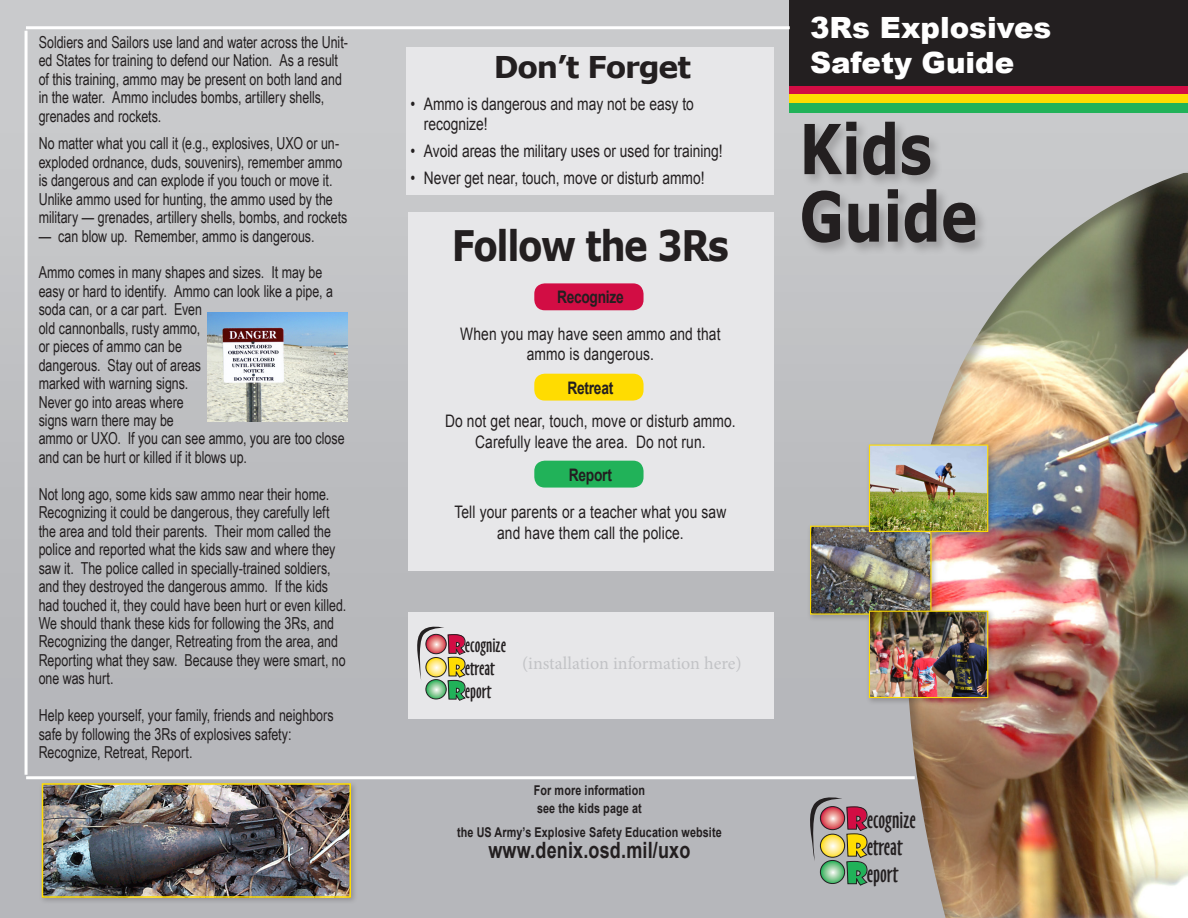
<style>
.page{position:relative;width:1188px;height:918px;background:#fff}
.page>*{position:absolute;margin:0;border:0;box-sizing:border-box;transform-origin:0 0}
.Cover_title{font:700 69px/67.5px "Verdana";color:#231f20;scale:.8 1}
.t1{font:700 42px "Verdana";letter-spacing:-.04em;color:#231f20;scale:.85 1}
.t2{font:700 30px "Verdana";letter-spacing:-.04em;color:#231f20}
.t3{font:900 29.25px/35.1px "Arial";color:#fff}
.t4{font:29.25px/27.3px "Showcard Gothic";color:#d20d44;text-align:justify;scale:1.05 1}
.t5{font:24.6px/23px "Showcard Gothic";color:#d20d44;text-align:justify;scale:1.05 1}
.body{font:700 22.5px "Arial";letter-spacing:.01em;color:#231f20;scale:.8 1}
.t6{font:22.35px/27.3px "Oz Handicraft BT";color:#231f20;scale:1.05 1}
.t7{font:18.75px/23px "Oz Handicraft BT";color:#231f20;scale:1.05 1}
.t8{font:18px "Minion Pro";color:#c2c3c6}
.body-2{font:17.25px/20.2px "Arial";letter-spacing:.01em;color:#231f20;text-align:center;scale:.8 1}
.subhead_-_black{font:700 17.25px "Arial";letter-spacing:-.02em;color:#231f20;scale:.8 1}
.t9{font:16.5px/18.5px "Arial Narrow";color:#231f20;scale:.92 1}
.body-3{font:700 13.5px/18px "Arial";letter-spacing:.01em;color:#231f20;scale:.8 1}
.s1{color:#ffdc01}
.s2{color:#21b259}
</style>
<div class="page">
<img style="left:0;top:0;width:1188px;height:918px">
<div style="left:790px;top:0;width:398px;height:88px;background:#231f20"></div>
<div style="left:790px;top:86px;width:398px;height:9px;background:#d20d44"></div>
<div style="left:790px;top:95px;width:398px;height:9px;background:#ffdc01"></div>
<div style="left:790px;top:104px;width:398px;height:9px;background:#21b259"></div>
<svg style="left:810px;top:797px;width:57px;height:88px;background:#a49f95"></svg>
<div style="left:408px;top:212px;width:366px;height:358px;background:#e7e7e9"></div>
<div style="left:407px;top:48px;width:367px;height:147px;background:#e7e7e9"></div>
<div style="left:408px;top:612px;width:366px;height:106px;background:#e7e7e9"></div>
<svg style="left:417px;top:627px;width:48px;height:74px"></svg>
<div style="left:534px;top:374px;width:110px;height:27px;background:#ffdc01;border-radius:10px"></div>
<div style="left:534px;top:283px;width:110px;height:27px;background:#d20d44;border-radius:10px"></div>
<div style="left:534px;top:461px;width:110px;height:27px;background:#21b259;border-radius:10px"></div>
<hr style="left:26px;top:26px;width:764px;height:3px;background:#fff">
<hr style="left:26px;top:776px;width:889px;height:3px;background:#fff">
<hr style="left:25px;top:31px;width:3px;height:744px;background:#fff">
<img style="left:208px;top:312px;width:140px;height:109px">
<div style="left:39px;top:780px;width:319px;height:125px;background:#231f20;opacity:.25"></div>
<img style="left:45px;top:786px;width:303px;height:109px">
<div style="left:42px;top:783px;width:309px;height:115px;border:2px solid #ffdc01"></div>
<div style="left:807px;top:523px;width:132px;height:99px;background:#231f20;opacity:.25"></div>
<img style="left:812px;top:528px;width:117px;height:85px">
<div style="left:810px;top:526px;width:121px;height:89px;border:1px solid #ffdc01"></div>
<div style="left:866px;top:608px;width:130px;height:98px;background:#231f20;opacity:.25"></div>
<img style="left:871px;top:613px;width:115px;height:83px">
<div style="left:869px;top:611px;width:119px;height:87px;border:1px solid #ffdc01"></div>
<div style="left:866px;top:442px;width:130px;height:97px;background:#231f20;opacity:.25"></div>
<img style="left:871px;top:447px;width:115px;height:83px">
<div style="left:869px;top:445px;width:119px;height:87px;border:1px solid #ffdc01"></div>
<div style="left:800px;top:119px;width:189px;height:138px;background:#231f20;opacity:.25"></div>
<p class="t9" style="left:39px;top:32px;width:338px">Soldiers and Sailors use land and water across the Unit&shy;ed States for training to defend our Nation. As a result of this training, ammo may be present on both land and in the water. Ammo includes bombs, artillery shells, grenades and rockets.</p>
<p class="t9" style="left:39px;top:134px;width:337px">No matter what you call it (e.g., explosives, UXO or un&shy;exploded ordnance, duds, souvenirs), remember ammo is dangerous and can explode if you touch or move it.<br>Unlike ammo used for hunting, the ammo used by the military — grenades, artillery shells, bombs, and rockets</p>
<p class="t9" style="left:39px;top:226px;width:301px">— can blow up. Remember, ammo is dangerous.</p>
<p class="t9" style="left:39px;top:263px;width:334px">Ammo comes in many shapes and sizes. It may be easy or hard to identify. Ammo can look like a pipe, a soda can, or a car part. Even<br>old cannonballs, rusty ammo,<br>or pieces of ammo can be<br>dangerous. Stay out of areas<br>marked with warning signs.<br>Never go into areas where<br>signs warn there may be<br>ammo or UXO. If you can see ammo, you are too close and can be hurt or killed if it blows up.</p>
<p class="t9" style="left:39px;top:484px;width:336px">Not long ago, some kids saw ammo near their home.<br>Recognizing it could be dangerous, they carefully left the area and told their parents. Their mom called the police and reported what the kids saw and where they saw it. The police called in specially-trained soldiers, and they destroyed the dangerous ammo. If the kids had touched it, they could have been hurt or even killed.<br>We should thank these kids for following the 3Rs, and Recognizing the danger, Retreating from the area, and Reporting what they saw. Because they were smart, no one was hurt.</p>
<p class="t9" style="left:39px;top:706px;width:322px">Help keep yourself, your family, friends and neighbors safe by following the 3Rs of explosives safety:<br>Recognize, Retreat, Report.</p>
<p class="t2" style="left:494px;top:46px;width:199px">Don’t Forget</p>
<p class="body-2" style="left:424px;top:94px;width:339px;text-align:left;text-indent:-14px">• Ammo is dangerous and may not be easy to recognize!</p>
<p class="body-2" style="left:410px;top:141px;width:392px">• Avoid areas the military uses or used for training!</p>
<p class="body-2" style="left:410px;top:168px;width:369px">• Never get near, touch, move or disturb ammo!</p>
<p class="t1" style="left:452px;top:216px;width:328px">Follow the 3Rs</p>
<p class="subhead_-_black" style="left:557px;top:285px;width:85px">Recognize</p>
<p class="body-2" style="left:460px;top:324px;width:327px">When you may have seen ammo and that ammo is dangerous.</p>
<p class="subhead_-_black" style="left:567px;top:376px;width:59px">Retreat</p>
<p class="body-2" style="left:445px;top:411px;width:365px">Do not get near, touch, move or disturb ammo.<br>Carefully leave the area. Do not run.</p>
<p class="subhead_-_black" style="left:569px;top:464px;width:55px">Report</p>
<p class="body-2" style="left:454px;top:502px;width:341px">Tell your parents or a teacher what you saw and have them call the police.</p>
<p class="t5" style="left:448px;top:632px;width:18px">R <span class="s1">R </span><span class="s2">R</span></p>
<p class="t7" style="left:465px;top:634px;width:41px">ecognize etreat eport</p>
<p class="t8" style="left:522px;top:651px;width:221px">(installation information here)</p>
<p class="body-3" style="left:534px;top:781px;width:141px">For more information see the kids page at</p>
<p class="body-3" style="left:457px;top:824px;width:332px">the US Army’s Explosive Safety Education website</p>
<p class="body" style="left:488px;top:835px;width:254px">www.denix.osd.mil/uxo</p>
<p class="t3" style="left:810px;top:9px;width:243px">3Rs Explosives<br>Safety Guide</p>
<p class="Cover_title" style="left:799px;top:114px;width:224px">Kids<br>Guide</p>
<p class="t4" style="left:846px;top:803px;width:21px">R <span class="s1">R </span><span class="s2">R</span></p>
<p class="t6" style="left:867px;top:806px;width:48px">ecognize etreat eport</p>
</div>
